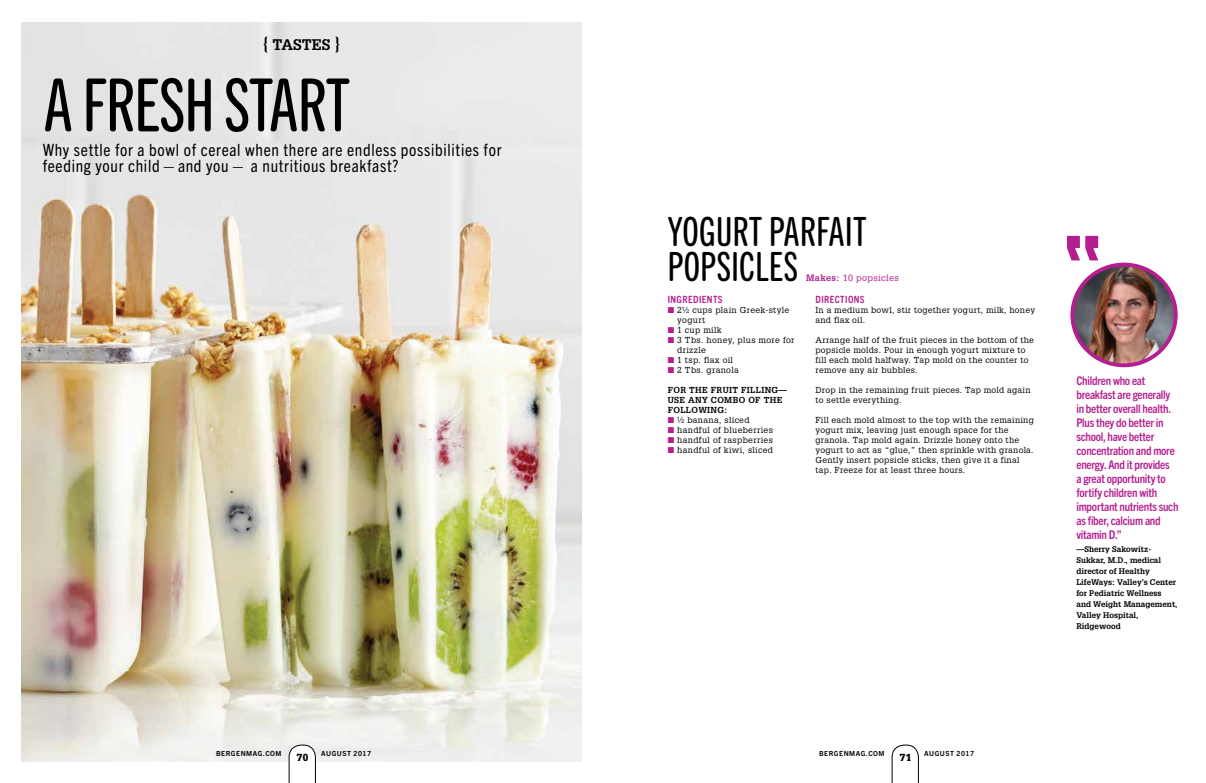
<style>
.page{position:relative;width:1206px;height:783px;background:#fff}
.page>*{position:absolute;margin:0;border:0;box-sizing:border-box;transform-origin:0 0}
.t1{font:73.6px "Trade Gothic Next SR Pro Cm";letter-spacing:-.01em;color:#000}
.t2{font:40.5px/35px "Trade Gothic Next SR Pro Cm";letter-spacing:.01em;color:#000}
.t3{font:condensed 17px/16.5px "Trade Gothic Next SR Pro";letter-spacing:.04em;color:#000}
.t4{font:700 15px "Glypha";color:#000}
.t5{font:700 condensed 12px/14px "Trade Gothic Next SR Pro";letter-spacing:-.02em;color:#b41e8e}
.t6{font:700 condensed 10px "Trade Gothic Next SR Pro";letter-spacing:.04em;color:#b41e8e}
.t7{font:900 10px "Glypha";color:#000}
.t8{font:9px "Glypha";letter-spacing:.04em;color:#b41e8e}
.t9{font:8.5px/10px "Glypha";letter-spacing:.03em;color:#000}
.t10{font:700 8.5px/10px "Glypha";letter-spacing:.04em;color:#000}
.t11{font:700 8px/11px "Glypha";color:#000}
.t12{font:700 7px "Trade Gothic Next SR Pro";letter-spacing:.07em;color:#000}
.s1{font-size:18px}
.s2{color:#b41e8e}
.s3{font-weight:700}
</style>
<div class="page">
<svg style="left:892px;top:745px;width:27px;height:38px"></svg>
<img style="left:22px;top:22px;width:559px;height:739px">
<svg style="left:289px;top:745px;width:27px;height:38px"></svg>
<img style="left:1073px;top:265px;width:102px;height:100px">
<div style="left:1070px;top:263px;width:108px;height:104px;border:4px solid #b41e8e;border-radius:50%"></div>
<svg style="left:1067px;top:236px;width:31px;height:24px"></svg>
<h3 class="t4" style="left:263px;top:35px;width:79px"><span class="s1">{</span> TASTES <span class="s1">}</span></h3>
<h1 class="t1" style="left:43px;top:56px;width:308px">A FRESH START</h1>
<h3 class="t3" style="left:43px;top:140px;width:460px">Why settle for a bowl of cereal when there are endless possibilities for feeding your child—and you— a nutritious breakfast?</h3>
<p class="t12" style="left:216px;top:749px;width:67px">BERGENMAG.COM</p>
<p class="t12" style="left:321px;top:749px;width:51px">AUGUST 2017</p>
<p class="t7" style="left:297px;top:752px;width:13px">70</p>
<h2 class="t2" style="left:668px;top:212px;width:200px">YOGURT PARFAIT<br>POPSICLES</h2>
<p class="t6" style="left:668px;top:293px;width:56px">INGREDIENTS</p>
<p class="t9" style="left:677px;top:305px;width:114px;text-indent:-10px"><span class="s2">■</span> 2½ cups plain Greek-style yogurt</p>
<p class="t9" style="left:668px;top:325px;width:55px"><span class="s2">■</span> 1 cup milk</p>
<p class="t9" style="left:677px;top:335px;width:119px;text-indent:-10px"><span class="s2">■</span> 3 Tbs. honey, plus more for drizzle</p>
<p class="t9" style="left:668px;top:355px;width:67px"><span class="s2">■</span> 1 tsp. flax oil</p>
<p class="t9" style="left:668px;top:365px;width:73px"><span class="s2">■</span> 2 Tbs. granola</p>
<p class="t10" style="left:668px;top:385px;width:121px">FOR THE FRUIT FILLING—<br>USE ANY COMBO OF THE<br>FOLLOWING:</p>
<p class="t9" style="left:668px;top:415px;width:83px"><span class="s2">■</span> ½ banana, sliced</p>
<p class="t9" style="left:668px;top:425px;width:107px"><span class="s2">■</span> handful of blueberries</p>
<p class="t9" style="left:668px;top:435px;width:107px"><span class="s2">■</span> handful of raspberries</p>
<p class="t9" style="left:668px;top:445px;width:107px"><span class="s2">■</span> handful of kiwi, sliced</p>
<p class="t8" style="left:806px;top:273px;width:94px"><span class="s3">Makes:</span> 10 popsicles</p>
<p class="t6" style="left:816px;top:293px;width:51px">DIRECTIONS</p>
<p class="t9" style="left:816px;top:305px;width:221px">In a medium bowl, stir together yogurt, milk, honey and flax oil.</p>
<p class="t9" style="left:816px;top:335px;width:220px">Arrange half of the fruit pieces in the bottom of the popsicle molds. Pour in enough yogurt mixture to fill each mold halfway. Tap mold on the counter to remove any air bubbles.</p>
<p class="t9" style="left:816px;top:385px;width:217px">Drop in the remaining fruit pieces. Tap mold again to settle everything.</p>
<p class="t9" style="left:816px;top:415px;width:220px">Fill each mold almost to the top with the remaining yogurt mix, leaving just enough space for the granola. Tap mold again. Drizzle honey onto the yogurt to act as “glue,” then sprinkle with granola.<br>Gently insert popsicle sticks, then give it a final tap. Freeze for at least three hours.</p>
<p class="t5" style="left:1076px;top:373px;width:104px">Children who eat breakfast are generally in better overall health.<br>Plus they do better in school, have better concentration and more energy. And it provides<br>a great opportunity to fortify children with important nutrients such as fiber, calcium and vitamin D.”</p>
<p class="t11" style="left:1076px;top:543px;width:103px">—Sherry Sakowitz-<br>Sukkar, M.D., medical director of Healthy<br>LifeWays: Valley’s Center for Pediatric Wellness and Weight Management,<br>Valley Hospital,<br>Ridgewood</p>
<p class="t12" style="left:819px;top:749px;width:67px">BERGENMAG.COM</p>
<p class="t12" style="left:924px;top:749px;width:51px">AUGUST 2017</p>
<p class="t7" style="left:900px;top:752px;width:13px">71</p>
</div>
